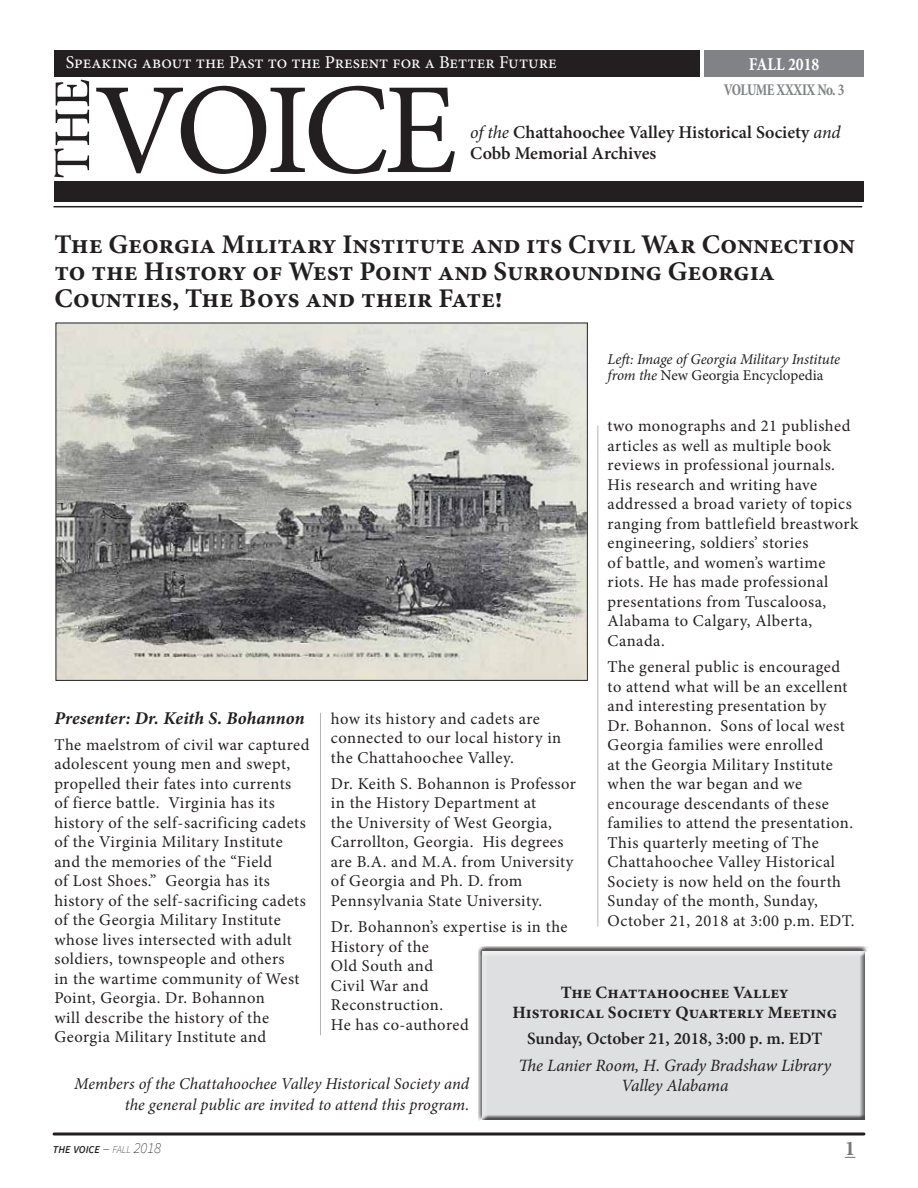
<style>
.page{position:relative;width:918px;height:1188px;background:#fff}
.page>*{position:absolute;margin:0;border:0;box-sizing:border-box;transform-origin:0 0}
.t1{font:700 27px/27px "Minion Pro";color:#231f20}
.t2{font:700 21px "Minion Pro";color:#77787b}
.t3{font:600 18px/21px "Minion Pro";color:#231f20}
.t4{font:18px "Minion Pro";color:#fff}
.t5{font:italic 700 18px "Minion Pro";letter-spacing:.005em;color:#231f20}
.t6{font:700 18px "Minion Pro";color:#fff;scale:.87 1}
.t7{font:700 17.25px/20.1px "Minion Pro";color:#231f20;text-align:center}
.t8{font:italic 17.25px "Minion Pro";letter-spacing:-.01em;color:#231f20}
.t9{font:600 17.25px "Minion Pro";color:#231f20}
.t10{font:16.5px/19.5px "Minion Pro";letter-spacing:.03em;color:#231f20}
.t11{font:italic 16.5px "Minion Pro";letter-spacing:.005em;color:#231f20}
.t12{font:700 condensed 16.5px "Minion Pro";letter-spacing:-.035em;color:#808285;scale:.87 1}
.t13{font:italic 15px/16.5px "Minion Pro";letter-spacing:-.01em;color:#231f20}
.t14{font:italic 600 10.5px "Source Sans Pro";color:#231f20}
.s1{font-weight:400;font-style:italic}
.s2{font-style:normal}
.s3{font-weight:200;font-size:15px}
.s4{font-weight:200}
</style>
<div class="page">
<svg style="left:54px;top:1132px;width:810px;height:4px"></svg>
<div style="left:54px;top:50px;width:646px;height:27px;background:#231f20"></div>
<div style="left:704px;top:50px;width:160px;height:27px;background:#808285"></div>
<div style="left:54px;top:181px;width:810px;height:21px;background:#231f20"></div>
<hr style="left:54px;top:206px;width:808px;height:1px;background:#231f20">
<div style="left:478px;top:948px;width:392px;height:177px;background:#231f20;opacity:.75"></div>
<svg style="left:96px;top:86px;width:359px;height:88px"></svg>
<svg style="left:54px;top:80px;width:35px;height:97px"></svg>
<hr style="left:320px;top:713px;width:1px;height:322px;background:#b1b4b6">
<hr style="left:597px;top:426px;width:1px;height:500px;background:#b1b4b6">
<img style="left:58px;top:325px;width:528px;height:354px">
<p class="t4" style="left:66px;top:50px;width:492px">Speaking about the Past to the Present for a Better Future</p>
<p class="t6" style="left:749px;top:51px;width:83px">FALL 2018</p>
<p class="t12" style="left:724px;top:79px;width:140px">VOLUME XXXIX No. 3</p>
<p class="t3" style="left:470px;top:121px;width:372px"><span class="s1">of the</span> Chattahoochee Valley Historical Society <span class="s1">and<br></span>Cobb Memorial Archives</p>
<h1 class="t1" style="left:54px;top:230px;width:802px">The Georgia Military Institute and its Civil War Connection to the History of West Point and Surrounding Georgia<br>Counties, The Boys and their Fate!</h1>
<p class="t13" style="left:608px;top:351px;width:234px">Left: Image of Georgia Military Institute from the <span class="s2">New Georgia Encyclopedia</span></p>
<p class="t10" style="left:608px;top:416px;width:252px">two monographs and 21 published articles as well as multiple book reviews in professional journals.<br>His research and writing have addressed a broad variety of topics ranging from battlefield breastwork engineering, soldiers’ stories<br>of battle, and women’s wartime riots. He has made professional presentations from Tuscaloosa,<br>Alabama to Calgary, Alberta,<br>Canada.</p>
<p class="t10" style="left:608px;top:657px;width:248px">The general public is encouraged to attend what will be an excellent and interesting presentation by<br>Dr. Bohannon. Sons of local west<br>Georgia families were enrolled<br>at the Georgia Military Institute when the war began and we encourage descendants of these families to attend the presentation.<br>This quarterly meeting of The<br>Chattahoochee Valley Historical<br>Society is now held on the fourth<br>Sunday of the month, Sunday,<br>October 21, 2018 at 3:00 p.m. EDT.</p>
<p class="t5" style="left:54px;top:705px;width:252px">Presenter: Dr. Keith S. Bohannon</p>
<p class="t10" style="left:54px;top:735px;width:257px">The maelstrom of civil war captured adolescent young men and swept, propelled their fates into currents of fierce battle. Virginia has its history of the self-sacrificing cadets of the Virginia Military Institute and the memories of the “Field<br>of Lost Shoes.” Georgia has its history of the self-sacrificing cadets of the Georgia Military Institute whose lives intersected with adult soldiers, townspeople and others<br>in the wartime community of West Point, Georgia. Dr. Bohannon<br>will describe the history of the Georgia Military Institute and</p>
<p class="t10" style="left:331px;top:709px;width:232px">how its history and cadets are connected to our local history in the Chattahoochee Valley.</p>
<p class="t10" style="left:331px;top:774px;width:246px">Dr. Keith S. Bohannon is Professor in the History Department at<br>the University of West Georgia,<br>Carrollton, Georgia. His degrees are B.A. and M.A. from University of Georgia and Ph. D. from<br>Pennsylvania State University.</p>
<p class="t10" style="left:331px;top:917px;width:238px">Dr. Bohannon’s expertise is in the<br>History of the<br>Old South and<br>Civil War and<br>Reconstruction.<br>He has co-authored</p>
<p class="t7" style="left:513px;top:982px;width:326px">The Chattahoochee Valley<br>Historical Society Quarterly Meeting</p>
<p class="t9" style="left:527px;top:1027px;width:297px">Sunday, October 21, 2018, 3:00 p. m. EDT</p>
<p class="t8" style="left:519px;top:1054px;width:314px">The Lanier Room, H. Grady Bradshaw Library</p>
<p class="t11" style="left:74px;top:1072px;width:397px">Members of the Chattahoochee Valley Historical Society and</p>
<p class="t8" style="left:621px;top:1074px;width:109px">Valley Alabama</p>
<p class="t11" style="left:125px;top:1093px;width:346px">the general public are invited to attend this program.</p>
<p class="t14" style="left:53px;top:1143px;width:110px">THE VOICE <span class="s3">–</span> <span class="s4">fall</span> <span class="s3">2018</span></p>
<p class="t2" style="left:845px;top:1134px;width:12px">1</p>
</div>
